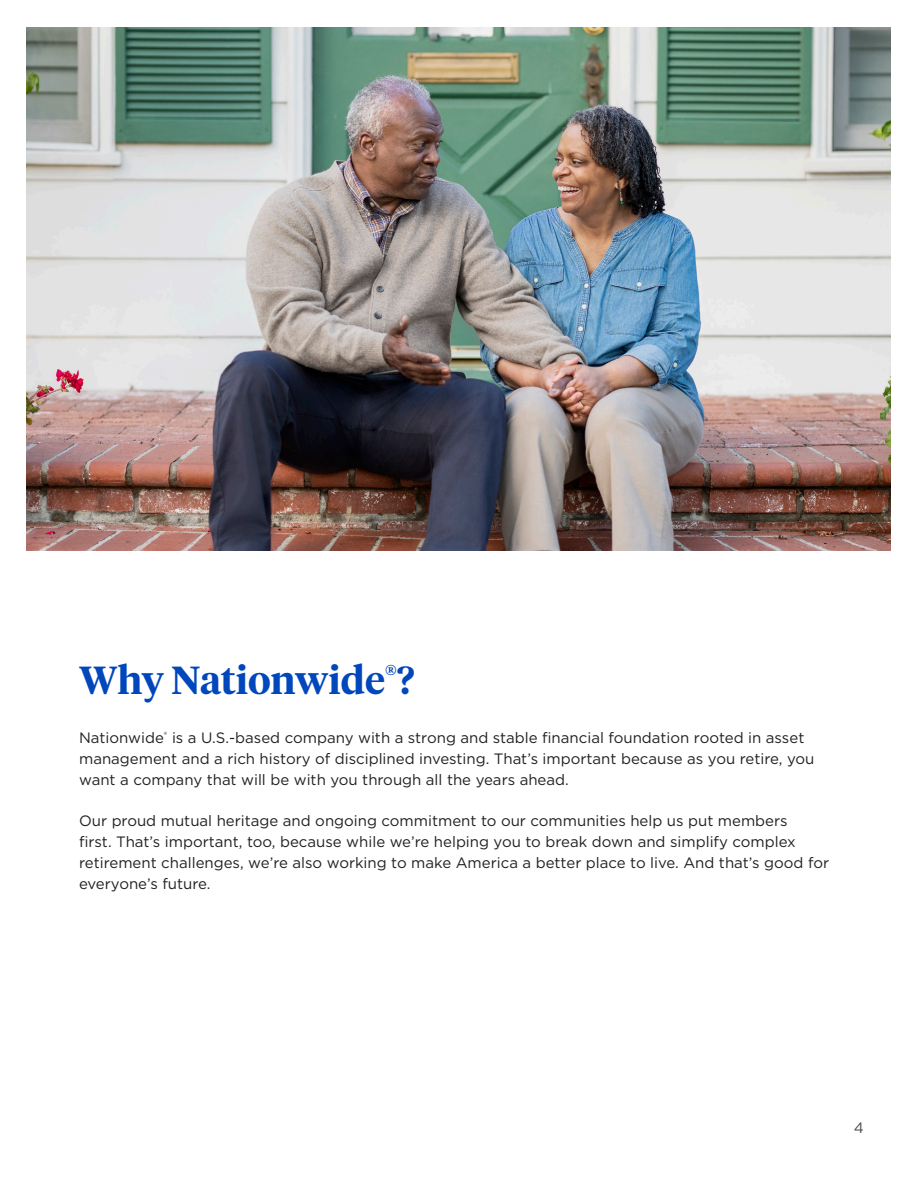
<style>
.page{position:relative;width:918px;height:1188px;background:#fff}
.page>*{position:absolute;margin:0;border:0;box-sizing:border-box;transform-origin:0 0}
.t1{font:600 39px "Tiempos Headline";color:#0047bb}
.t2{font:15px/21px "Gotham";color:#231f20}
.t3{font:15px "Gotham";color:#4b4c4d}
</style>
<div class="page">
<img style="left:27px;top:27px;width:864px;height:524px">
<h2 class="t1" style="left:79px;top:653px;width:337px">Why Nationwide<sup>®</sup>?</h2>
<p class="t2" style="left:79px;top:726px;width:737px">Nationwide<sup>®</sup> is a U.S.-based company with a strong and stable financial foundation rooted in asset management and a rich history of disciplined investing. That’s important because as you retire, you want a company that will be with you through all the years ahead.</p>
<p class="t2" style="left:79px;top:810px;width:752px">Our proud mutual heritage and ongoing commitment to our communities help us put members<br>first. That’s important, too, because while we’re helping you to break down and simplify complex retirement challenges, we’re also working to make America a better place to live. And that’s good for everyone’s future.</p>
<p class="t3" style="left:854px;top:1118px;width:12px">4</p>
</div>
